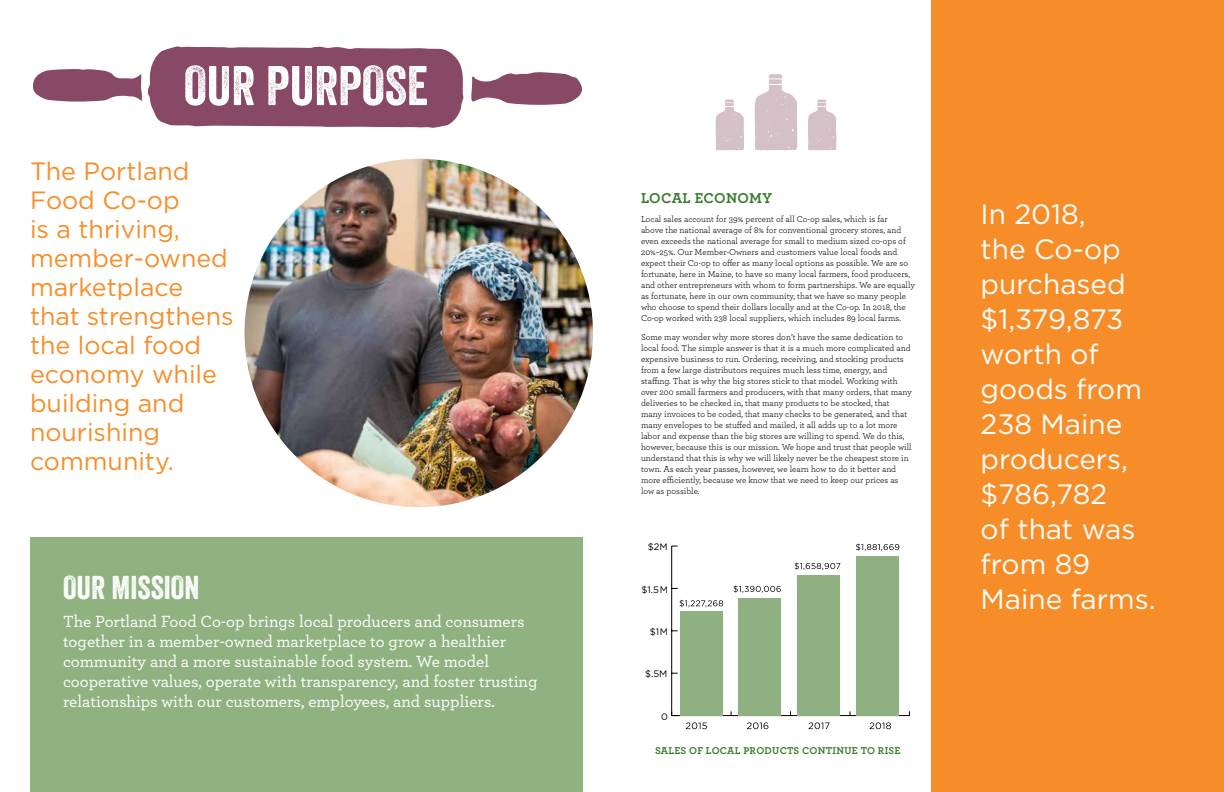
<style>
.page{position:relative;width:1224px;height:792px;background:#fff}
.page>*{position:absolute;margin:0;border:0;box-sizing:border-box;transform-origin:0 0}
.t1{font:54px "Veneer";color:#fff}
.t2{font:32px "Veneer";color:#fff}
.t3{font:28px/35px "Gotham";color:#fff}
.t4{font:25px/29px "Gotham";color:#f78d28}
.t5{font:500 17px/20px "Archer";color:#fff}
.t6{font:700 15px "Archer";letter-spacing:.015em;color:#387c2b}
.t7{font:700 10.4px "Archer";letter-spacing:.025em;color:#387c2b}
.t8{font:9.4px "Gotham";letter-spacing:.02em;color:#000}
.t9{font:9px/11px "Archer";color:#000}
</style>
<div class="page">
<div style="left:932px;top:0;width:292px;height:792px;background:#f78d28"></div>
<hr style="left:672px;top:715px;width:237px;height:1px;background:#000">
<hr style="left:671px;top:546px;width:1px;height:170px;background:#000">
<div style="left:680px;top:612px;width:43px;height:104px;background:#8fb080"></div>
<div style="left:738px;top:598px;width:42px;height:118px;background:#8fb080"></div>
<div style="left:797px;top:575px;width:43px;height:141px;background:#8fb080"></div>
<div style="left:857px;top:556px;width:42px;height:160px;background:#8fb080"></div>
<svg style="left:686px;top:722px;width:21px;height:7px"></svg>
<svg style="left:747px;top:722px;width:21px;height:7px"></svg>
<svg style="left:809px;top:722px;width:21px;height:7px"></svg>
<svg style="left:870px;top:722px;width:21px;height:7px"></svg>
<svg style="left:856px;top:544px;width:43px;height:7px"></svg>
<svg style="left:795px;top:563px;width:45px;height:7px"></svg>
<svg style="left:734px;top:585px;width:47px;height:8px"></svg>
<svg style="left:680px;top:600px;width:43px;height:7px"></svg>
<img style="left:245px;top:159px;width:348px;height:348px;border-radius:174px">
<div style="left:30px;top:538px;width:552px;height:254px;background:#90b281"></div>
<svg style="left:755px;top:74px;width:42px;height:77px"></svg>
<svg style="left:716px;top:99px;width:28px;height:51px"></svg>
<svg style="left:808px;top:99px;width:28px;height:51px"></svg>
<svg style="left:471px;top:72px;width:111px;height:33px"></svg>
<svg style="left:33px;top:69px;width:109px;height:33px"></svg>
<svg style="left:148px;top:46px;width:316px;height:82px;background:#905671"></svg>
<h1 class="t1" style="left:184px;top:53px;width:246px">OUR PURPOSE</h1>
<h3 class="t4" style="left:30px;top:156px;width:205px">The Portland<br>Food Co-op<br>is a thriving, member-owned marketplace that strengthens the local food economy while building and nourishing community.</h3>
<h2 class="t2" style="left:63px;top:568px;width:138px">OUR MISSION</h2>
<p class="t5" style="left:63px;top:610px;width:476px">The Portland Food Co-op brings local producers and consumers together in a member-owned marketplace to grow a healthier community and a more sustainable food system. We model cooperative values, operate with transparency, and foster trusting relationships with our customers, employees, and suppliers.</p>
<h3 class="t6" style="left:641px;top:186px;width:133px">LOCAL ECONOMY</h3>
<p class="t9" style="left:641px;top:213px;width:275px">Local sales account for 39% percent of all Co-op sales, which is far<br>above the national average of 8% for conventional grocery stores, and even exceeds the national average for small to medium sized co-ops of 20%–25%. Our Member-Owners and customers value local foods and expect their Co-op to offer as many local options as possible. We are so fortunate, here in Maine, to have so many local farmers, food producers, and other entrepreneurs with whom to form partnerships. We are equally as fortunate, here in our own community, that we have so many people who choose to spend their dollars locally and at the Co-op. In 2018, the Co-op worked with 238 local suppliers, which includes 89 local farms.</p>
<p class="t9" style="left:641px;top:331px;width:273px">Some may wonder why more stores don’t have the same dedication to local food. The simple answer is that it is a much more complicated and expensive business to run. Ordering, receiving, and stocking products from a few large distributors requires much less time, energy, and staffing. That is why the big stores stick to that model. Working with over 200 small farmers and producers, with that many orders, that many deliveries to be checked in, that many products to be stocked, that many invoices to be coded, that many checks to be generated, and that many envelopes to be stuffed and mailed, it all adds up to a lot more labor and expense than the big stores are willing to spend. We do this, however, because this is our mission. We hope and trust that people will understand that this is why we will likely never be the cheapest store in town. As each year passes, however, we learn how to do it better and more efficiently, because we know that we need to keep our prices as low as possible.</p>
<p class="t8" style="left:648px;top:542px;width:21px">$2M</p>
<p class="t8" style="left:641px;top:584px;width:28px">$1.5M</p>
<p class="t8" style="left:650px;top:626px;width:20px">$1M</p>
<p class="t8" style="left:645px;top:669px;width:24px">$.5M</p>
<p class="t8" style="left:661px;top:711px;width:8px">0</p>
<p class="t7" style="left:655px;top:743px;width:247px">SALES OF LOCAL PRODUCTS CONTINUE TO RISE</p>
<h3 class="t3" style="left:981px;top:196px;width:176px">In 2018,<br>the Co-op purchased $1,379,873 worth of goods from<br>238 Maine producers, $786,782<br>of that was from 89<br>Maine farms.</h3>
</div>
